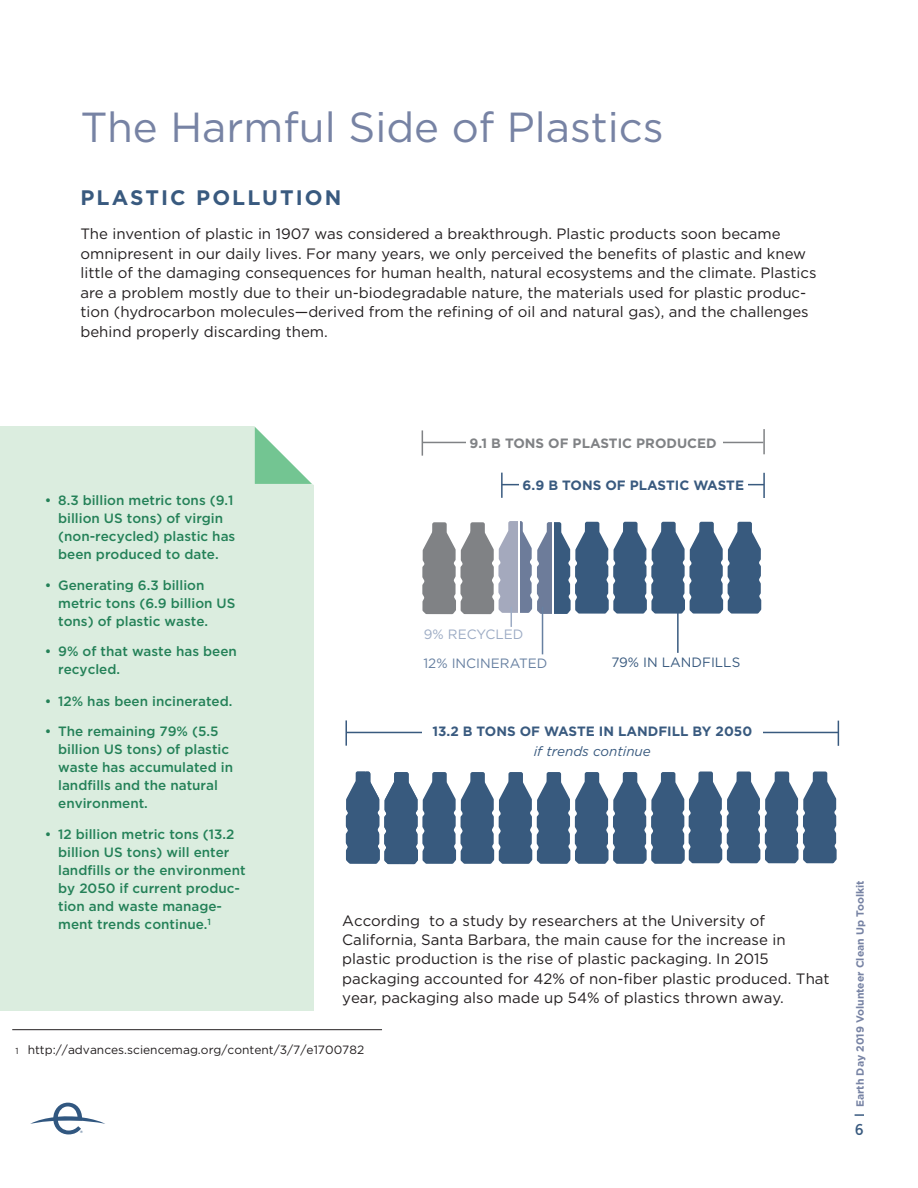
<style>
.page{position:relative;width:918px;height:1188px;background:#fff}
.page>*{position:absolute;margin:0;border:0;box-sizing:border-box;transform-origin:0 0}
.Header_2_-_News_Cycl{font:42px "Gotham";color:#7783a4}
.Header_3_-_Gotham_14{font:700 21px "Gotham";letter-spacing:.1em;color:#395a7f}
.t1{font:15px/19.5px "Gotham";color:#231f20}
.t2{font:700 15px "News Cycle";color:#395a7f}
.t3{font:500 13.5px/18px "Gotham";color:#248158}
.t4{font:700 13.5px/19.5px "Gotham";color:#395a7f;text-align:center}
.t5{font:700 13.5px "Gotham";color:#808285}
.t6{font:13.5px "Gotham";color:#6780a1}
.t7{font:13.5px "Gotham";color:#395a7f}
.t8{font:13.5px "Gotham";color:#9cabc4}
.t9{font:12px "Gotham";color:#231f20}
.t10{font:700 10.5px "Gotham";color:#7783a4}
.t11{font:700 3.3px "Gotham";color:#315780}
.s1{font-weight:400;font-style:italic}
.s2{font-size:8.7px}
</style>
<div class="page">
<svg style="left:30px;top:1103px;width:75px;height:31px"></svg>
<svg style="left:855px;top:1114px;width:9px;height:2px"></svg>
<hr style="left:345px;top:720px;width:2px;height:26px;background:#395a7f">
<hr style="left:346px;top:732px;width:492px;height:1px;background:#395a7f">
<svg style="left:838px;top:721px;width:1px;height:25px"></svg>
<div style="left:422px;top:721px;width:340px;height:25px;background:#fff"></div>
<hr style="left:501px;top:473px;width:2px;height:25px;background:#395a7f">
<hr style="left:502px;top:484px;width:262px;height:1px;background:#395a7f">
<hr style="left:763px;top:473px;width:2px;height:25px;background:#395a7f">
<div style="left:519px;top:476px;width:229px;height:19px;background:#fff"></div>
<svg style="left:422px;top:430px;width:1px;height:26px"></svg>
<hr style="left:422px;top:442px;width:341px;height:1px;background:#808285">
<hr style="left:763px;top:429px;width:2px;height:25px;background:#808285">
<div style="left:466px;top:431px;width:257px;height:25px;background:#fff"></div>
<div style="left:0;top:427px;width:314px;height:584px;background:#dbeddf"></div>
<svg style="left:253px;top:426px;width:61px;height:59px;background:#bde3cb"></svg>
<svg style="left:346px;top:771px;width:491px;height:93px"></svg>
<svg style="left:422px;top:521px;width:339px;height:106px"></svg>
<hr style="left:542px;top:607px;width:1px;height:47px;background:#6780a1">
<hr style="left:677px;top:599px;width:2px;height:54px;background:#395a7f">
<hr style="left:12px;top:1029px;width:370px;height:1px;background:#231f20">
<p class="Header_2_-_News_Cycl" style="left:80px;top:100px;width:585px">The Harmful Side of Plastics</p>
<p class="Header_3_-_Gotham_14" style="left:80px;top:183px;width:263px">PLASTIC POLLUTION</p>
<p class="t1" style="left:80px;top:224px;width:738px">The invention of plastic in 1907 was considered a breakthrough. Plastic products soon became omnipresent in our daily lives. For many years, we only perceived the benefits of plastic and knew little of the damaging consequences for human health, natural ecosystems and the climate. Plastics are a problem mostly due to their un-biodegradable nature, the materials used for plastic produc&shy;tion (hydrocarbon molecules—derived from the refining of oil and natural gas), and the challenges behind properly discarding them.</p>
<p class="t5" style="left:470px;top:434px;width:249px">9.1 B TONS OF PLASTIC PRODUCED</p>
<p class="t4" style="left:523px;top:475px;width:223px">6.9 B TONS OF PLASTIC WASTE</p>
<p class="t3" style="left:58px;top:491px;width:179px;text-indent:-14px">• 8.3 billion metric tons (9.1 billion US tons) of virgin (non-recycled) plastic has been produced to date.</p>
<p class="t3" style="left:58px;top:576px;width:179px;text-indent:-14px">• Generating 6.3 billion metric tons (6.9 billion US tons) of plastic waste.</p>
<p class="t3" style="left:58px;top:642px;width:180px;text-indent:-14px">• 9% of that waste has been recycled.</p>
<p class="t3" style="left:45px;top:692px;width:189px">• 12% has been incinerated.</p>
<p class="t3" style="left:58px;top:723px;width:176px;text-indent:-14px">• The remaining 79% (5.5 billion US tons) of plastic waste has accumulated in landfills and the natural environment.</p>
<p class="t3" style="left:58px;top:825px;width:189px;text-indent:-14px">• 12 billion metric tons (13.2 billion US tons) will enter landfills or the environment by 2050 if current produc&shy;tion and waste manage&shy;ment trends continue.<sup>1</sup></p>
<p class="t8" style="left:424px;top:626px;width:101px">9% RECYCLED</p>
<p class="t6" style="left:423px;top:655px;width:125px">12% INCINERATED</p>
<p class="t7" style="left:611px;top:654px;width:130px">79% IN LANDFILLS</p>
<p class="t4" style="left:432px;top:722px;width:321px">13.2 B TONS OF WASTE IN LANDFILL BY 2050 <span class="s1">if trends continue</span></p>
<p class="t1" style="left:342px;top:911px;width:489px">According to a study by researchers at the University of California, Santa Barbara, the main cause for the increase in plastic production is the rise of plastic packaging. In 2015 packaging accounted for 42% of non-fiber plastic produced. That year, packaging also made up 54% of plastics thrown away.</p>
<p class="t9" style="left:16px;top:1043px;width:350px"><span class="s2">1</span> http://advances.sciencemag.org/content/3/7/e1700782</p>
<p class="t11" style="left:80px;top:1129px;width:4px">®</p>
<p class="t10" style="left:853px;top:1107px;width:229px;rotate:-90deg">Earth Day 2019 Volunteer Clean Up Toolkit</p>
<p class="t2" style="left:855px;top:1116px;width:10px">6</p>
</div>
